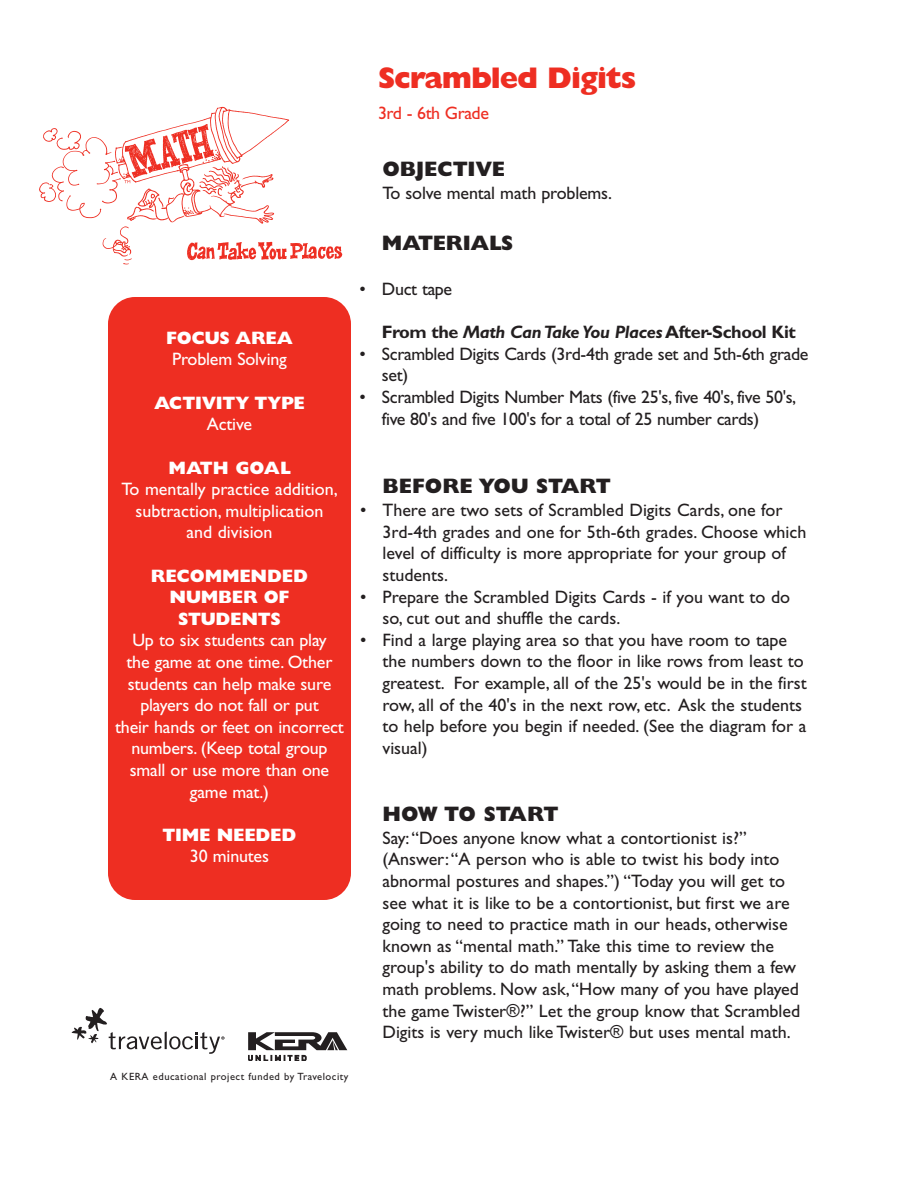
<style>
.page{position:relative;width:918px;height:1188px;background:#fff}
.page>*{position:absolute;margin:0;border:0;box-sizing:border-box;transform-origin:0 0}
.t1{font:800 30px "Gill Sans";letter-spacing:-.035em;color:#ee2e22}
.t2{font:800 21px "Gill Sans";letter-spacing:-.015em;color:#231f20}
.t3{font:800 21px "Gill Sans";letter-spacing:-.035em;color:#231f20}
.t4{font:18px/21.6px "Gill Sans";color:#231f20}
.t5{font:18px/21.6px "Gill Sans";letter-spacing:-.01em;color:#fff;text-align:center}
.t6{font:18px/21.6px "Gill Sans";letter-spacing:-.02em;color:#231f20}
.t7{font:800 18px/21.6px "Gill Sans";letter-spacing:-.015em;color:#fff;text-align:center}
.t8{font:700 18px "Gill Sans";letter-spacing:-.02em;color:#231f20}
.t9{font:18px "Gill Sans";letter-spacing:-.025em;color:#ee2e22}
.t10{font:10.5px "Gill Sans";letter-spacing:.05em;color:#231f20}
.s1{font-style:italic}
</style>
<div class="page">
<div style="left:108px;top:297px;width:243px;height:603px;background:#ee2e22;border-radius:27px"></div>
<img style="left:39px;top:106px;width:304px;height:159px">
<svg style="left:248px;top:1032px;width:99px;height:29px"></svg>
<svg style="left:72px;top:1008px;width:152px;height:46px"></svg>
<h1 class="t1" style="left:378px;top:66px;width:260px">Scrambled Digits</h1>
<p class="t9" style="left:378px;top:107px;width:113px">3rd - 6th Grade</p>
<p class="t2" style="left:382px;top:161px;width:124px">OBJECTIVE</p>
<p class="t4" style="left:382px;top:184px;width:231px">To solve mental math problems.</p>
<p class="t7" style="left:166px;top:329px;width:128px">FOCUS AREA</p>
<p class="t5" style="left:172px;top:350px;width:116px">Problem Solving</p>
<p class="t7" style="left:154px;top:393px;width:152px">ACTIVITY TYPE</p>
<p class="t5" style="left:207px;top:415px;width:47px">Active</p>
<p class="t7" style="left:168px;top:459px;width:124px">MATH GOAL</p>
<p class="t5" style="left:121px;top:480px;width:218px">To mentally practice addition, subtraction, multiplication and division</p>
<p class="t7" style="left:151px;top:566px;width:159px">RECOMMENDED<br>NUMBER OF<br>STUDENTS</p>
<p class="t5" style="left:115px;top:631px;width:230px">Up to six students can play<br>the game at one time. Other students can help make sure players do not fall or put<br>their hands or feet on incorrect numbers. (Keep total group small or use more than one game mat.)</p>
<p class="t7" style="left:162px;top:826px;width:135px">TIME NEEDED</p>
<p class="t5" style="left:190px;top:847px;width:81px">30 minutes</p>
<p class="t2" style="left:382px;top:235px;width:133px">MATERIALS</p>
<p class="t6" style="left:359px;top:280px;width:94px">• Duct tape</p>
<p class="t8" style="left:382px;top:325px;width:415px">From the <span class="s1">Math Can Take You Places</span> After-School Kit</p>
<p class="t6" style="left:382px;top:345px;width:428px;text-indent:-22px">• Scrambled Digits Cards (3rd-4th grade set and 5th-6th grade set)</p>
<p class="t6" style="left:382px;top:388px;width:416px;text-indent:-22px">• Scrambled Digits Number Mats (five 25's, five 40's, five 50's, five 80's and five 100's for a total of 25 number cards)</p>
<p class="t2" style="left:382px;top:478px;width:230px">BEFORE YOU START</p>
<p class="t4" style="left:382px;top:501px;width:425px;text-indent:-22px">• There are two sets of Scrambled Digits Cards, one for 3rd-4th grades and one for 5th-6th grades. Choose which level of difficulty is more appropriate for your group of students.</p>
<p class="t4" style="left:383px;top:587px;width:409px;text-indent:-22px">• Prepare the Scrambled Digits Cards - if you want to do so, cut out and shuffle the cards.</p>
<p class="t4" style="left:382px;top:631px;width:426px;text-indent:-22px">• Find a large playing area so that you have room to tape the numbers down to the floor in like rows from least to greatest. For example, all of the 25's would be in the first row, all of the 40's in the next row, etc. Ask the students to help before you begin if needed. (See the diagram for a visual)</p>
<p class="t3" style="left:382px;top:806px;width:178px">HOW TO START</p>
<p class="t4" style="left:382px;top:829px;width:419px">Say:“Does anyone know what a contortionist is?” (Answer:“A person who is able to twist his body into abnormal postures and shapes.”) “Today you will get to see what it is like to be a contortionist, but first we are going to need to practice math in our heads, otherwise known as “mental math.” Take this time to review the group's ability to do math mentally by asking them a few math problems. Now ask,“How many of you have played the game Twister®?” Let the group know that Scrambled Digits is very much like Twister® but uses mental math.</p>
<p class="t10" style="left:110px;top:1073px;width:240px">A KERA educational project funded by Travelocity</p>
</div>
